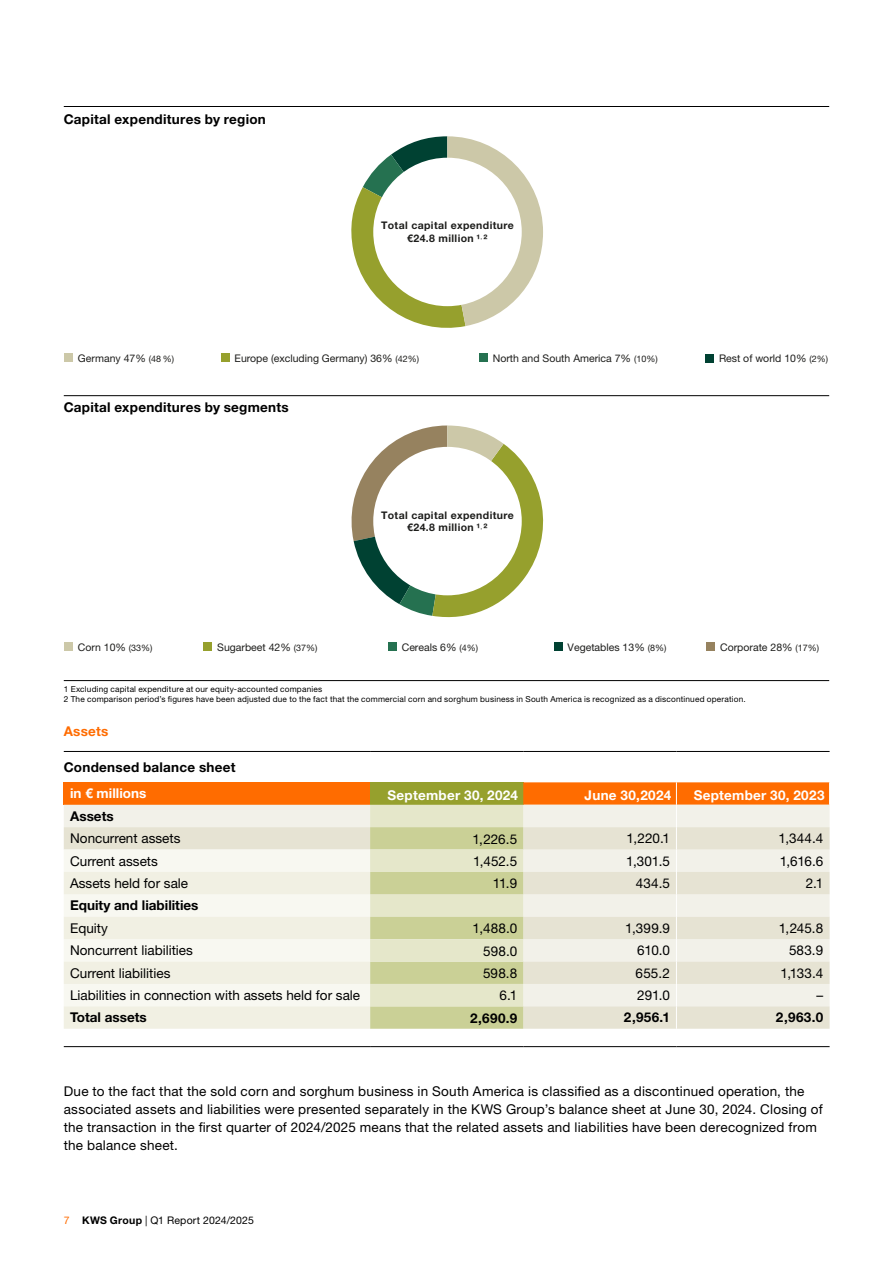
<style>
.page{position:relative;width:893px;height:1263px;background:#fff}
.page>*{position:absolute;margin:0;border:0;box-sizing:border-box;transform-origin:0 0}
.t1{font:13.5px/18px "Helvetica Neue LT Std";letter-spacing:.015em;color:#000}
.t2{font:700 13.5px "Helvetica Neue LT Std";letter-spacing:.015em;color:#000}
.t3{font:700 13.5px "Helvetica Neue LT Std";letter-spacing:.02em;color:#fff}
.t4{font:700 13.5px "Helvetica Neue LT Std";color:#fff}
.t5{font:700 13.5px "Helvetica Neue LT Std";letter-spacing:.02em;color:#ff6c00}
.t6{font:10.5px "Helvetica Neue LT Std";color:#1d1d1b}
.t7{font:700 10.5px/12.6px "Helvetica Neue LT Std";letter-spacing:.035em;color:#1d1d1b;text-align:center}
.t8{font:10.5px "Helvetica Neue LT Std";letter-spacing:.02em;color:#000}
.t9{font:8.25px/10.4px "Helvetica Neue LT Std";letter-spacing:.02em;color:#000}
.t10{font:700 4.35px "Helvetica Neue LT Std";color:#1d1d1b}
.s1{font-size:9px}
.s2{color:#ff6c00}
.s3{font-weight:700}
</style>
<div class="page">
<div style="left:64px;top:782px;width:306px;height:23px;background:#ff6c00"></div>
<div style="left:64px;top:805px;width:306px;height:22px;background:#f2f1e9"></div>
<div style="left:64px;top:827px;width:306px;height:22px;background:#e6e3d3"></div>
<div style="left:64px;top:849px;width:306px;height:23px;background:#f8f8f1"></div>
<svg style="left:64px;top:872px;width:306px;height:157px;fill:#f1f0e3"></svg>
<hr style="left:64px;top:751px;width:306px;height:1px;background:#000">
<hr style="left:370px;top:751px;width:153px;height:1px;background:#000">
<hr style="left:523px;top:751px;width:153px;height:1px;background:#000">
<hr style="left:676px;top:751px;width:154px;height:1px;background:#000">
<svg style="left:370px;top:782px;width:460px;height:247px;background:#e4dbbd"></svg>
<hr style="left:64px;top:1046px;width:306px;height:1px;background:#000">
<hr style="left:370px;top:1046px;width:153px;height:1px;background:#000">
<hr style="left:523px;top:1046px;width:153px;height:1px;background:#000">
<hr style="left:676px;top:1046px;width:154px;height:1px;background:#000">
<hr style="left:64px;top:106px;width:765px;height:1px;background:#000">
<svg style="left:351px;top:136px;width:192px;height:192px"></svg>
<div style="left:373px;top:158px;width:149px;height:148px;background:#fff;border-radius:50%"></div>
<div style="left:64px;top:353px;width:9px;height:9px;background:#ccc8a8"></div>
<div style="left:479px;top:353px;width:9px;height:9px;background:#257150"></div>
<div style="left:221px;top:353px;width:8px;height:9px;background:#96a02d"></div>
<div style="left:705px;top:354px;width:9px;height:8px;background:#004132"></div>
<hr style="left:64px;top:395px;width:765px;height:1px;background:#000">
<hr style="left:64px;top:680px;width:765px;height:1px;background:#000">
<svg style="left:351px;top:425px;width:193px;height:193px"></svg>
<div style="left:373px;top:447px;width:149px;height:148px;background:#fff;border-radius:50%"></div>
<div style="left:64px;top:642px;width:9px;height:9px;background:#ccc8a8"></div>
<div style="left:388px;top:642px;width:8px;height:9px;background:#257150"></div>
<div style="left:706px;top:642px;width:9px;height:9px;background:#96825f"></div>
<div style="left:203px;top:642px;width:9px;height:9px;background:#96a02d"></div>
<div style="left:554px;top:642px;width:8px;height:9px;background:#004132"></div>
<p class="t2" style="left:64px;top:111px;width:204px">Capital expenditures by region</p>
<p class="t7" style="left:381px;top:219px;width:134px">Total capital expenditure €24.8 million ¹ ²</p>
<p class="t10" style="left:481px;top:235px;width:3px">,</p>
<p class="t6" style="left:78px;top:352px;width:98px">Germany 47% <span class="s1">(48 %)</span></p>
<p class="t6" style="left:235px;top:352px;width:186px">Europe (excluding Germany) 36% <span class="s1">(42%)</span></p>
<p class="t6" style="left:493px;top:352px;width:166px">North and South America 7% <span class="s1">(10%)</span></p>
<p class="t6" style="left:719px;top:352px;width:111px">Rest of world 10% <span class="s1">(2%)</span></p>
<p class="t2" style="left:64px;top:399px;width:226px">Capital expenditures by segments</p>
<p class="t7" style="left:381px;top:508px;width:134px">Total capital expenditure €24.8 million ¹ ²</p>
<p class="t10" style="left:481px;top:524px;width:3px">,</p>
<p class="t6" style="left:78px;top:641px;width:76px">Corn 10% <span class="s1">(33%)</span></p>
<p class="t6" style="left:217px;top:641px;width:102px">Sugarbeet 42% <span class="s1">(37%)</span></p>
<p class="t6" style="left:402px;top:641px;width:78px">Cereals 6% <span class="s1">(4%)</span></p>
<p class="t6" style="left:568px;top:641px;width:100px">Vegetables 13% <span class="s1">(8%)</span></p>
<p class="t6" style="left:720px;top:641px;width:101px">Corporate 28% <span class="s1">(17%)</span></p>
<p class="t9" style="left:64px;top:683px;width:683px">1 Excluding capital expenditure at our equity-accounted companies<br>2 The comparison period’s figures have been adjusted due to the fact that the commercial corn and sorghum business in South America is recognized as a discontinued operation.</p>
<p class="t5" style="left:64px;top:723px;width:46px">Assets</p>
<p class="t2" style="left:64px;top:758px;width:173px">Condensed balance sheet</p>
<p class="t4" style="left:70px;top:785px;width:78px">in € millions</p>
<p class="t3" style="left:388px;top:786px;width:132px">September 30, 2024</p>
<p class="t3" style="left:585px;top:786px;width:88px">June 30,2024</p>
<p class="t3" style="left:694px;top:786px;width:132px">September 30, 2023</p>
<p class="t2" style="left:70px;top:808px;width:45px">Assets</p>
<p class="t1" style="left:70px;top:829px;width:112px">Noncurrent assets</p>
<p class="t1" style="left:472px;top:829px;width:46px">1,226.5</p>
<p class="t1" style="left:627px;top:829px;width:45px">1,220.1</p>
<p class="t1" style="left:778px;top:829px;width:46px">1,344.4</p>
<p class="t1" style="left:70px;top:851px;width:89px">Current assets</p>
<p class="t1" style="left:473px;top:852px;width:46px">1,452.5</p>
<p class="t1" style="left:626px;top:851px;width:45px">1,301.5</p>
<p class="t1" style="left:780px;top:851px;width:45px">1,616.6</p>
<p class="t1" style="left:70px;top:874px;width:120px">Assets held for sale</p>
<p class="t1" style="left:493px;top:874px;width:26px">11.9</p>
<p class="t1" style="left:636px;top:874px;width:36px">434.5</p>
<p class="t1" style="left:806px;top:874px;width:19px">2.1</p>
<p class="t2" style="left:70px;top:897px;width:130px">Equity and liabilities</p>
<p class="t1" style="left:70px;top:919px;width:39px">Equity</p>
<p class="t1" style="left:473px;top:919px;width:46px">1,488.0</p>
<p class="t1" style="left:625px;top:919px;width:46px">1,399.9</p>
<p class="t1" style="left:779px;top:919px;width:46px">1,245.8</p>
<p class="t1" style="left:70px;top:941px;width:124px">Noncurrent liabilities</p>
<p class="t1" style="left:483px;top:941px;width:36px">598.0</p>
<p class="t1" style="left:637px;top:941px;width:34px">610.0</p>
<p class="t1" style="left:789px;top:941px;width:36px">583.9</p>
<p class="t1" style="left:70px;top:963px;width:102px">Current liabilities</p>
<p class="t1" style="left:483px;top:964px;width:36px">598.8</p>
<p class="t1" style="left:636px;top:963px;width:36px">655.2</p>
<p class="t1" style="left:781px;top:963px;width:44px">1,133.4</p>
<p class="t1" style="left:70px;top:986px;width:292px">Liabilities in connection with assets held for sale</p>
<p class="t1" style="left:500px;top:986px;width:19px">6.1</p>
<p class="t1" style="left:637px;top:986px;width:34px">291.0</p>
<p class="t1" style="left:816px;top:986px;width:8px">–</p>
<p class="t2" style="left:70px;top:1009px;width:78px">Total assets</p>
<p class="t2" style="left:470px;top:1009px;width:49px">2,690.9</p>
<p class="t2" style="left:624px;top:1009px;width:48px">2,956.1</p>
<p class="t2" style="left:776px;top:1009px;width:49px">2,963.0</p>
<p class="t1" style="left:64px;top:1082px;width:761px">Due to the fact that the sold corn and sorghum business in South America is classified as a discontinued operation, the associated assets and liabilities were presented separately in the KWS Group’s balance sheet at June 30, 2024. Closing of the transaction in the first quarter of 2024/2025 means that the related assets and liabilities have been derecognized from the balance sheet.</p>
<p class="t8" style="left:64px;top:1214px;width:192px"><span class="s2">7</span> <span class="s3">KWS Group</span> | Q1 Report 2024/2025</p>
</div>
